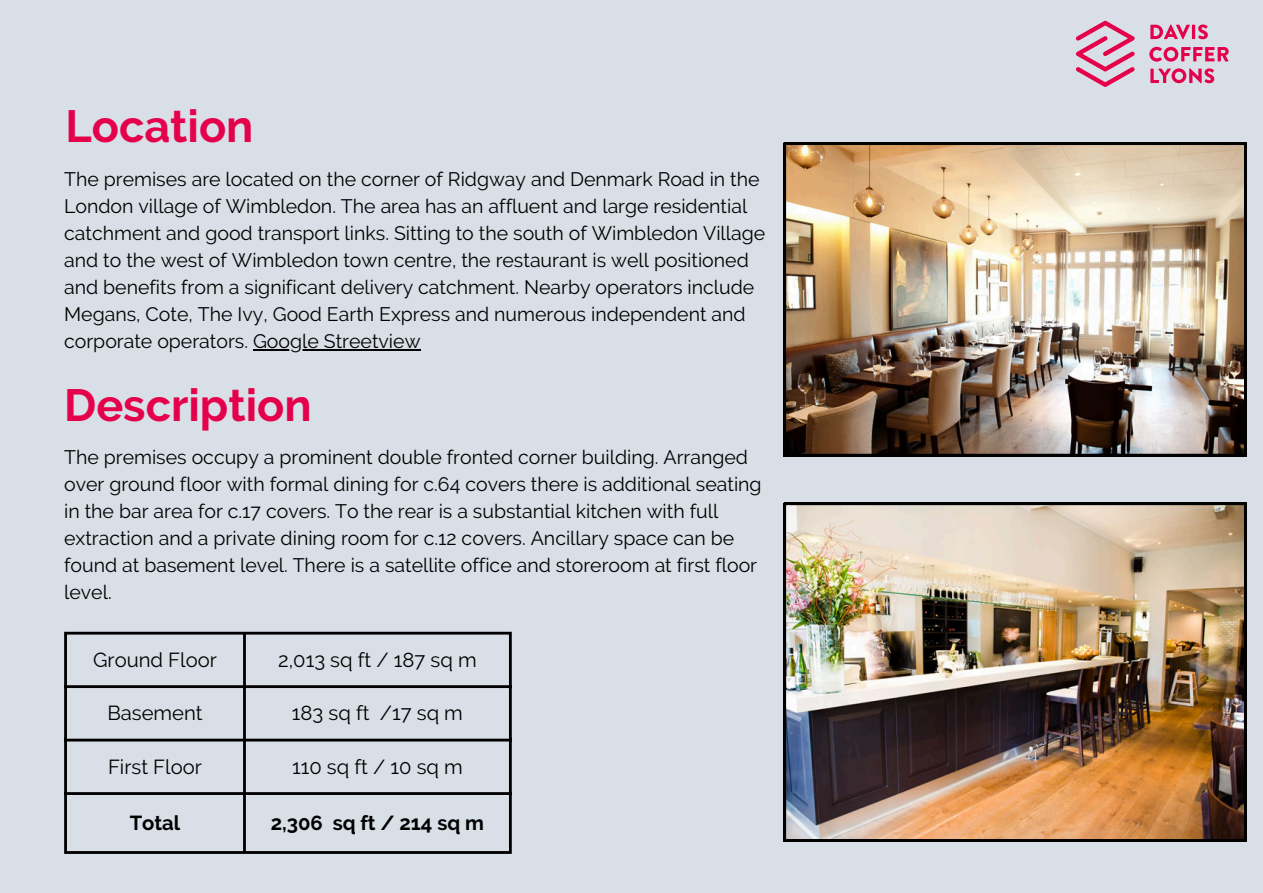
<style>
.page{position:relative;width:1263px;height:893px;background:#d8dfe6}
.page>*{position:absolute;margin:0;border:0;box-sizing:border-box;transform-origin:0 0}
.t1{font:700 45px "Raleway";color:#e5004c}
.t2{font:20.25px "Raleway";color:#000}
.t3{font:700 20.25px "Raleway";color:#000}
.t4{font:19.5px/27px "Raleway";color:#000}
</style>
<div class="page">
<svg style="left:1075px;top:21px;width:60px;height:66px"></svg>
<svg style="left:1150px;top:24px;width:40px;height:15px"></svg>
<hr style="left:1192px;top:25px;width:3px;height:14px;background:#e5004c">
<svg style="left:1198px;top:24px;width:10px;height:15px"></svg>
<svg style="left:1149px;top:47px;width:79px;height:15px"></svg>
<svg style="left:1150px;top:68px;width:64px;height:15px"></svg>
<hr style="left:253px;top:349px;width:167px;height:2px;background:#000">
<img style="left:784px;top:143px;width:462px;height:313px">
<img style="left:784px;top:503px;width:462px;height:338px">
<hr style="left:64px;top:634px;width:3px;height:217px;background:#000">
<hr style="left:243px;top:634px;width:3px;height:217px;background:#000">
<hr style="left:509px;top:634px;width:3px;height:217px;background:#000">
<hr style="left:64px;top:632px;width:448px;height:2px;background:#000">
<hr style="left:64px;top:685px;width:448px;height:3px;background:#000">
<hr style="left:64px;top:738px;width:448px;height:3px;background:#000">
<hr style="left:64px;top:792px;width:448px;height:3px;background:#000">
<hr style="left:64px;top:851px;width:448px;height:3px;background:#000">
<h1 class="t1" style="left:66px;top:100px;width:189px">Location</h1>
<p class="t4" style="left:64px;top:165px;width:703px">The premises are located on the corner of Ridgway and Denmark Road in the London village of Wimbledon. The area has an affluent and large residential catchment and good transport links. Sitting to the south of Wimbledon Village and to the west of Wimbledon town centre, the restaurant is well positioned and benefits from a significant delivery catchment. Nearby operators include Megans, Cote, The Ivy, Good Earth Express and numerous independent and corporate operators. Google Streetview</p>
<p class="t1" style="left:64px;top:378px;width:249px">Description</p>
<p class="t4" style="left:64px;top:444px;width:699px">The premises occupy a prominent double fronted corner building. Arranged over ground floor with formal dining for c.64 covers there is additional seating in the bar area for c.17 covers. To the rear is a substantial kitchen with full extraction and a private dining room for c.12 covers. Ancillary space can be found at basement level. There is a satellite office and storeroom at first floor level.</p>
<p class="t2" style="left:93px;top:647px;width:125px">Ground Floor</p>
<p class="t2" style="left:278px;top:647px;width:200px">2,013 sq ft / 187 sq m</p>
<p class="t2" style="left:107px;top:701px;width:97px">Basement</p>
<p class="t2" style="left:292px;top:701px;width:173px">183 sq ft /17 sq m</p>
<p class="t2" style="left:108px;top:754px;width:95px">First Floor</p>
<p class="t2" style="left:292px;top:754px;width:172px">110 sq ft / 10 sq m</p>
<p class="t3" style="left:130px;top:811px;width:52px">Total</p>
<p class="t3" style="left:271px;top:811px;width:215px">2,306 sq ft / 214 sq m</p>
</div>
